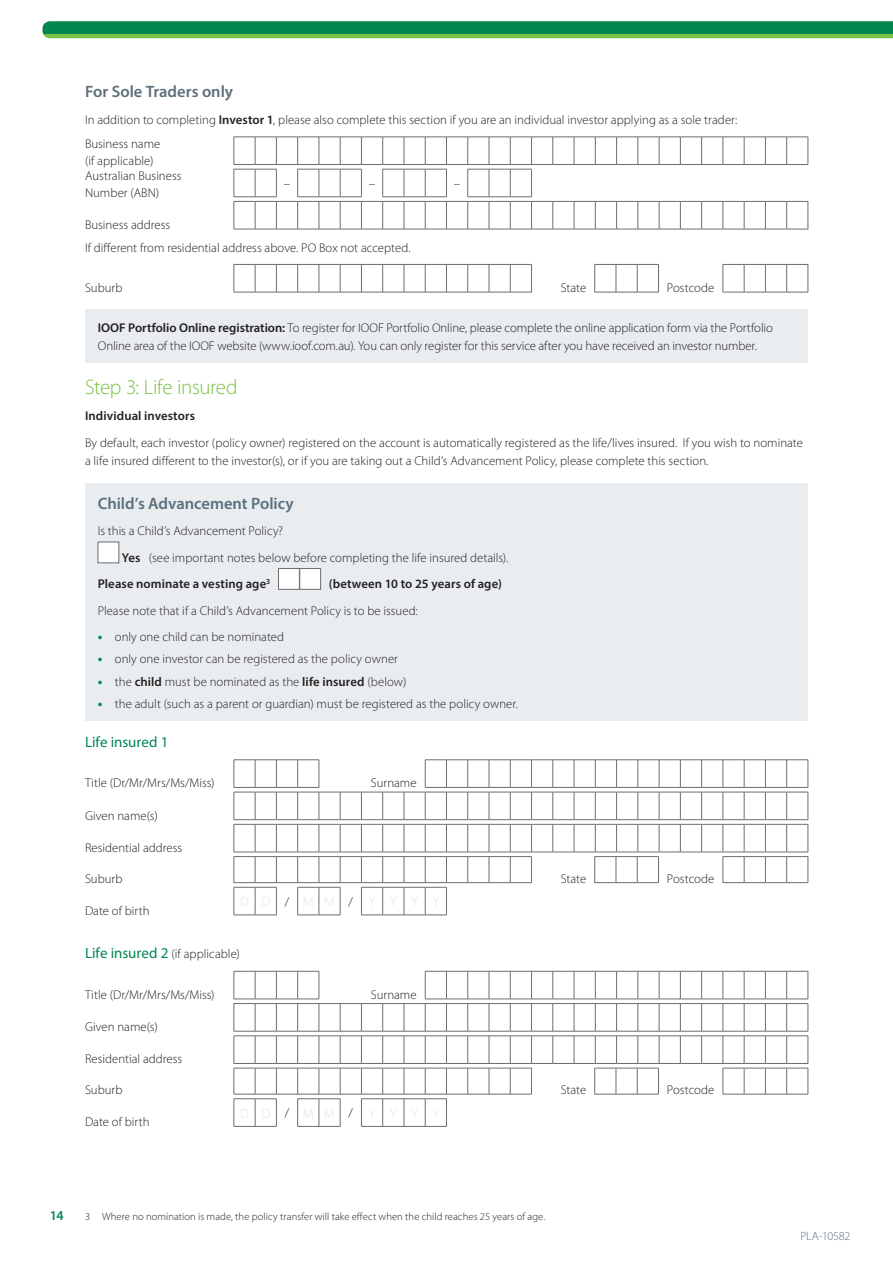
<style>
.page{position:relative;width:893px;height:1263px;background:#fff}
.page>*{position:absolute;margin:0;border:0;box-sizing:border-box;transform-origin:0 0}
.t1{font:300 21px "Myriad Pro";letter-spacing:-.015em;color:#79c142}
.t2{font:600 16.5px "Myriad Pro";color:#5b6f7b}
.t3{font:15px "Myriad Pro";color:#008751}
.t4{font:600 13.5px "Myriad Pro";color:#008751}
.t5{font:300 12.75px/16.2px "Myriad Pro";color:#231f20}
.t6{font:600 12.75px "Myriad Pro";letter-spacing:.01em;color:#231f20}
.t7{font:300 12px "Myriad Pro";letter-spacing:-.005em;color:#5b6f7b}
.t8{font:300 10.5px "Myriad Pro";letter-spacing:.01em;color:#231f20}
.s1{font-weight:600}
.s2{font-weight:700;font-size:13.5px;color:#008751}
.s3{font-weight:400;font-size:15px;color:#008751}
</style>
<div class="page">
<svg style="left:43px;top:21px;width:850px;height:17px;background:#209650"></svg>
<svg style="left:233px;top:137px;width:576px;height:93px"></svg>
<svg style="left:233px;top:264px;width:576px;height:29px"></svg>
<div style="left:85px;top:309px;width:723px;height:53px;background:#eaedf0"></div>
<div style="left:85px;top:483px;width:723px;height:237px;background:#eaedf0"></div>
<div style="left:98px;top:542px;width:21px;height:21px;background:#fff;border:1px solid #6c6d70"></div>
<div style="left:278px;top:568px;width:22px;height:21px;background:#fff;border:1px solid #6c6d70"></div>
<div style="left:300px;top:568px;width:21px;height:21px;background:#fff;border:1px solid #6c6d70"></div>
<svg style="left:233px;top:759px;width:576px;height:157px"></svg>
<svg style="left:233px;top:971px;width:576px;height:156px"></svg>
<p class="t2" style="left:85px;top:81px;width:150px">For Sole Traders only</p>
<p class="t5" style="left:85px;top:107px;width:654px;line-height:24.2px">In addition to completing <span class="s1">Investor 1</span>, please also complete this section if you are an individual investor applying as a sole trader:<br>Business name</p>
<p class="t5" style="left:85px;top:152px;width:98px">(if applicable)<br>Australian Business<br>Number (ABN)</p>
<p class="t5" style="left:284px;top:175px;width:8px">–</p>
<p class="t5" style="left:369px;top:175px;width:8px">–</p>
<p class="t5" style="left:454px;top:175px;width:8px">–</p>
<p class="t5" style="left:85px;top:213px;width:327px;line-height:22.5px">Business address<br>If different from residential address above. PO Box not accepted.</p>
<p class="t5" style="left:85px;top:280px;width:39px">Suburb</p>
<p class="t5" style="left:561px;top:280px;width:27px">State</p>
<p class="t5" style="left:667px;top:280px;width:49px">Postcode</p>
<p class="t5" style="left:98px;top:318px;width:677px;line-height:18px"><span class="s1">IOOF Portfolio Online registration:</span> To register for IOOF Portfolio Online, please complete the online application form via the Portfolio<br>Online area of the IOOF website (www.ioof.com.au). You can only register for this service after you have received an investor number.</p>
<h1 class="t1" style="left:85px;top:374px;width:154px">Step 3: Life insured</h1>
<p class="t6" style="left:85px;top:408px;width:112px">Individual investors</p>
<p class="t5" style="left:85px;top:433px;width:719px;line-height:18px">By default, each investor (policy owner) registered on the account is automatically registered as the life/lives insured. If you wish to nominate a life insured different to the investor(s), or if you are taking out a Child’s Advancement Policy, please complete this section.</p>
<p class="t2" style="left:98px;top:492px;width:197px">Child’s Advancement Policy</p>
<p class="t5" style="left:98px;top:523px;width:187px">Is this a Child’s Advancement Policy?</p>
<p class="t5" style="left:122px;top:549px;width:388px"><span class="s1">Yes</span> (see important notes below before completing the life insured details).</p>
<p class="t6" style="left:98px;top:576px;width:174px">Please nominate a vesting age<sup>3</sup></p>
<p class="t6" style="left:329px;top:576px;width:175px">(between 10 to 25 years of age)</p>
<p class="t5" style="left:98px;top:602px;width:322px">Please note that if a Child’s Advancement Policy is to be issued:</p>
<p class="t5" style="left:98px;top:629px;width:188px"><span class="s2">•</span> only one child can be nominated</p>
<p class="t5" style="left:98px;top:651px;width:302px"><span class="s2">•</span> only one investor can be registered as the policy owner</p>
<p class="t5" style="left:98px;top:673px;width:310px"><span class="s2">•</span> the <span class="s1">child</span> must be nominated as the <span class="s1">life insured</span> (below)</p>
<p class="t5" style="left:98px;top:695px;width:422px"><span class="s2">•</span> the adult (such as a parent or guardian) must be registered as the policy owner.</p>
<p class="t3" style="left:85px;top:732px;width:85px">Life insured 1</p>
<p class="t5" style="left:85px;top:775px;width:131px">Title (Dr/Mr/Mrs/Ms/Miss)</p>
<p class="t5" style="left:371px;top:775px;width:47px">Surname</p>
<p class="t5" style="left:85px;top:807px;width:74px">Given name(s)</p>
<p class="t5" style="left:85px;top:839px;width:99px">Residential address</p>
<p class="t5" style="left:85px;top:870px;width:39px">Suburb</p>
<p class="t5" style="left:561px;top:870px;width:27px">State</p>
<p class="t5" style="left:667px;top:870px;width:49px">Postcode</p>
<p class="t5" style="left:85px;top:902px;width:66px">Date of birth</p>
<p class="t5" style="left:85px;top:946px;width:156px"><span class="s3">Life insured 2</span> (if applicable)</p>
<p class="t5" style="left:85px;top:986px;width:131px">Title (Dr/Mr/Mrs/Ms/Miss)</p>
<p class="t5" style="left:371px;top:986px;width:47px">Surname</p>
<p class="t5" style="left:85px;top:1019px;width:74px">Given name(s)</p>
<p class="t5" style="left:85px;top:1051px;width:99px">Residential address</p>
<p class="t5" style="left:85px;top:1082px;width:39px">Suburb</p>
<p class="t5" style="left:561px;top:1082px;width:27px">State</p>
<p class="t5" style="left:667px;top:1082px;width:49px">Postcode</p>
<p class="t5" style="left:85px;top:1114px;width:66px">Date of birth</p>
<p class="t4" style="left:50px;top:1207px;width:15px">14</p>
<p class="t8" style="left:85px;top:1210px;width:462px">3 Where no nomination is made, the policy transfer will take effect when the child reaches 25 years of age.</p>
<p class="t7" style="left:800px;top:1229px;width:52px">PLA-10582</p>
</div>
